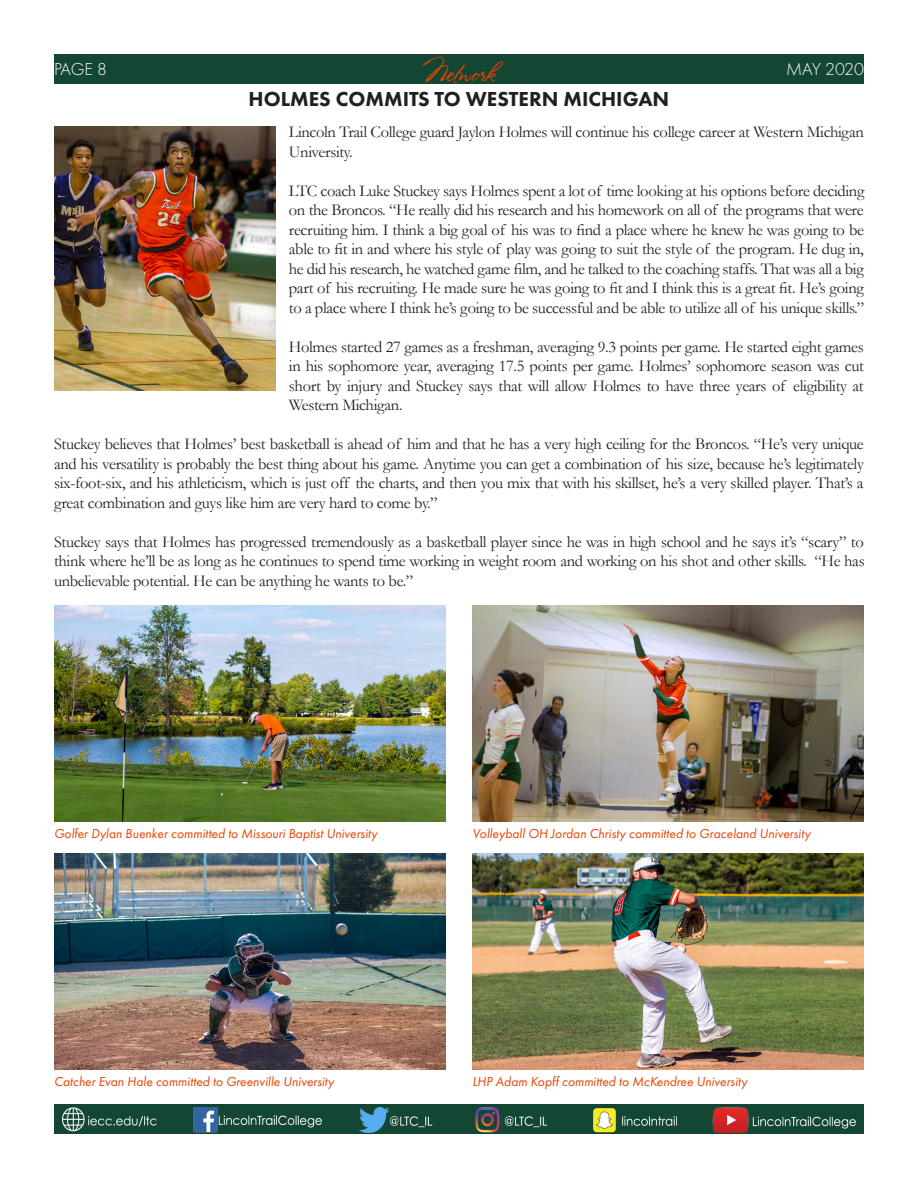
<style>
.page{position:relative;width:918px;height:1188px;background:#fff}
.page>*{position:absolute;margin:0;border:0;box-sizing:border-box;transform-origin:0 0}
.t1{font:25.5px "Stephanie Marie JF";color:#e74300}
.t2{font:800 21px "Futura PT";color:#231f20}
.t3{font:300 18px "Futura PT";letter-spacing:-.015em;color:#fff}
.t4{font:16.5px/19.5px "Garamond";letter-spacing:-.02em;color:#231f20;text-align:justify}
.t5{font:italic 13.5px "Futura PT";color:#e74300}
</style>
<div class="page">
<div style="left:54px;top:54px;width:810px;height:29px;background:#144634"></div>
<div style="left:54px;top:1105px;width:810px;height:29px;background:#144634"></div>
<img style="left:62px;top:1108px;width:794px;height:24px">
<img style="left:54px;top:126px;width:221px;height:265px">
<img style="left:54px;top:605px;width:392px;height:216px">
<img style="left:54px;top:853px;width:392px;height:216px">
<img style="left:472px;top:605px;width:392px;height:216px">
<img style="left:472px;top:853px;width:392px;height:216px">
<p class="t3" style="left:54px;top:59px;width:55px">PAGE 8</p>
<h1 class="t1" style="left:423px;top:57px;width:74px">Network</h1>
<p class="t3" style="left:786px;top:59px;width:79px">MAY 2020</p>
<p class="t2" style="left:249px;top:86px;width:422px">HOLMES COMMITS TO WESTERN MICHIGAN</p>
<p class="t4" style="left:289px;top:122px;width:576px">Lincoln Trail College guard Jaylon Holmes will continue his college career at Western Michigan<br>University.</p>
<p class="t4" style="left:289px;top:181px;width:577px">LTC coach Luke Stuckey says Holmes spent a lot of time looking at his options before deciding on the Broncos. “He really did his research and his homework on all of the programs that were recruiting him. I think a big goal of his was to find a place where he knew he was going to be able to fit in and where his style of play was going to suit the style of the program. He dug in, he did his research, he watched game film, and he talked to the coaching staffs. That was all a big part of his recruiting. He made sure he was going to fit and I think this is a great fit. He’s going to a place where I think he’s going to be successful and be able to utilize all of his unique skills.”</p>
<p class="t4" style="left:289px;top:337px;width:577px">Holmes started 27 games as a freshman, averaging 9.3 points per game. He started eight games in his sophomore year, averaging 17.5 points per game. Holmes’ sophomore season was cut short by injury and Stuckey says that will allow Holmes to have three years of eligibility at Western Michigan.</p>
<p class="t4" style="left:54px;top:434px;width:811px">Stuckey believes that Holmes’ best basketball is ahead of him and that he has a very high ceiling for the Broncos. “He’s very unique and his versatility is probably the best thing about his game. Anytime you can get a combination of his size, because he’s legitimately six-foot-six, and his athleticism, which is just off the charts, and then you mix that with his skillset, he’s a very skilled player. That’s a great combination and guys like him are very hard to come by.”</p>
<p class="t4" style="left:54px;top:532px;width:812px">Stuckey says that Holmes has progressed tremendously as a basketball player since he was in high school and he says it’s “scary” to think where he’ll be as long as he continues to spend time working in weight room and working on his shot and other skills. “He has unbelievable potential. He can be anything he wants to be.”</p>
<p class="t5" style="left:54px;top:826px;width:325px">Golfer Dylan Buenker committed to Missouri Baptist University</p>
<p class="t5" style="left:54px;top:1073px;width:282px">Catcher Evan Hale committed to Greenville University</p>
<p class="t5" style="left:472px;top:826px;width:340px">Volleyball OH Jordan Christy committed to Graceland University</p>
<p class="t5" style="left:472px;top:1073px;width:276px">LHP Adam Kopff committed to McKendree University</p>
</div>
